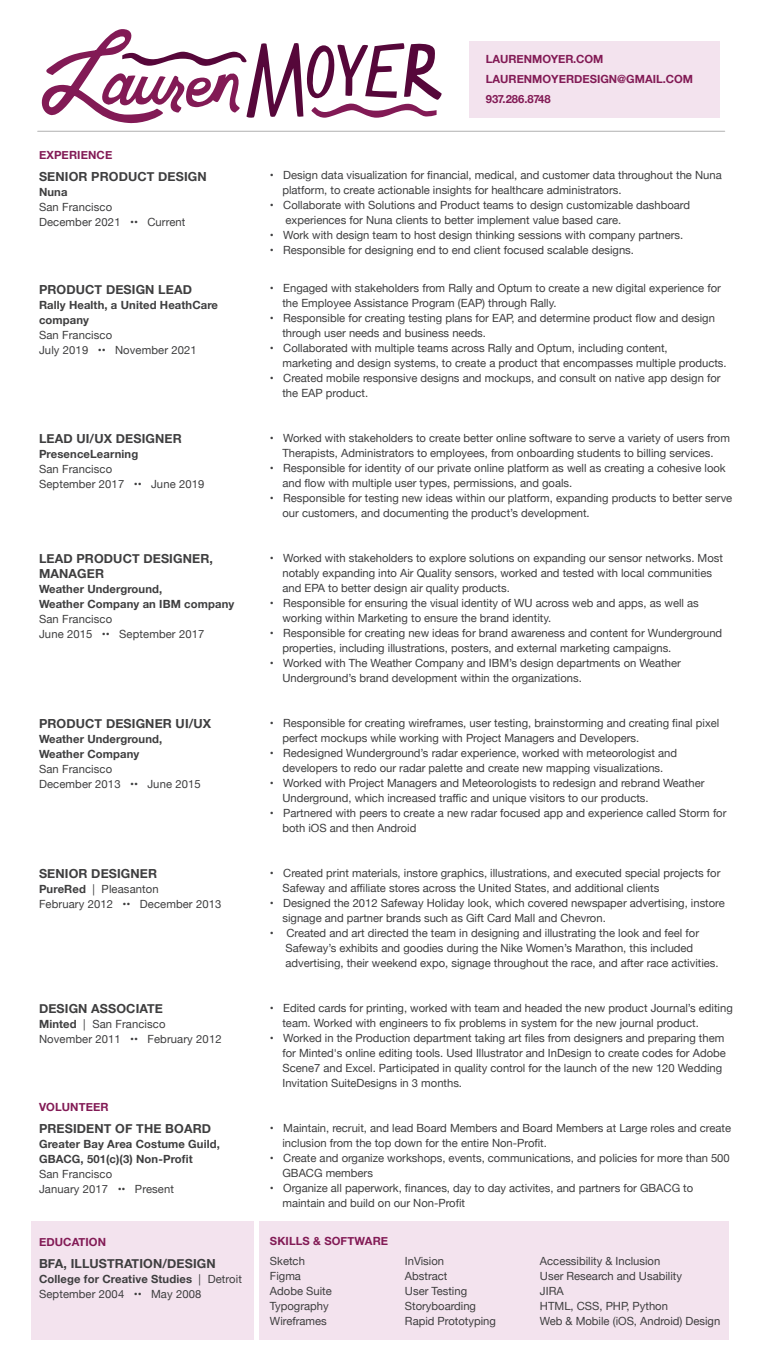
<style>
.page{position:relative;width:765px;height:1355px;background:#fff}
.page>*{position:absolute;margin:0;border:0;box-sizing:border-box;transform-origin:0 0}
.t1{font:700 12.5px/15px "Helvetica Neue";letter-spacing:.01em;color:#3e3e3f}
.t2{font:11.25px/15px "Helvetica Neue";color:#3e3e3f}
.t3{font:700 11.25px/15px "Helvetica Neue";letter-spacing:.01em;color:#3e3e3f}
.t4{font:700 11.25px/20px "Helvetica Neue";color:#821a55}
.s1{font-family:"Helvetica"}
.s2{font-weight:700}
</style>
<div class="page">
<div style="left:469px;top:41px;width:251px;height:77px;background:#f3e3ee"></div>
<div style="left:31px;top:1221px;width:223px;height:119px;background:#f3e3ee"></div>
<div style="left:260px;top:1221px;width:469px;height:119px;background:#f3e3ee"></div>
<hr style="left:38px;top:131px;width:687px;height:1px;background:#c0c0c0">
<svg style="left:41px;top:29px;width:401px;height:95px"></svg>
<p class="t4" style="left:39px;top:145px;width:75px">EXPERIENCE</p>
<p class="t1" style="left:39px;top:170px;width:169px">SENIOR PRODUCT DESIGN</p>
<p class="t3" style="left:39px;top:185px;width:30px">Nuna</p>
<p class="t2" style="left:39px;top:201px;width:148px">San Francisco<br>December 2021 <span class="s1">••</span> Current</p>
<p class="t1" style="left:39px;top:282px;width:154px">PRODUCT DESIGN LEAD</p>
<p class="t3" style="left:39px;top:298px;width:181px">Rally Health, a United HeathCare company</p>
<p class="t2" style="left:39px;top:328px;width:159px">San Francisco<br>July 2019 <span class="s1">••</span> November 2021</p>
<p class="t1" style="left:39px;top:431px;width:144px">LEAD UI/UX DESIGNER</p>
<p class="t3" style="left:39px;top:446px;width:101px">PresenceLearning</p>
<p class="t2" style="left:39px;top:462px;width:167px">San Francisco<br>September 2017 <span class="s1">••</span> June 2019</p>
<p class="t1" style="left:39px;top:551px;width:175px">LEAD PRODUCT DESIGNER,<br>MANAGER</p>
<p class="t3" style="left:39px;top:581px;width:197px">Weather Underground,<br>Weather Company an IBM company</p>
<p class="t2" style="left:39px;top:612px;width:167px">San Francisco<br>June 2015 <span class="s1">••</span> September 2017</p>
<p class="t1" style="left:39px;top:716px;width:174px">PRODUCT DESIGNER UI/UX</p>
<p class="t3" style="left:39px;top:731px;width:125px">Weather Underground,<br>Weather Company</p>
<p class="t2" style="left:39px;top:762px;width:163px">San Francisco<br>December 2013 <span class="s1">••</span> June 2015</p>
<p class="t1" style="left:39px;top:866px;width:120px">SENIOR DESIGNER</p>
<p class="t2" style="left:39px;top:882px;width:184px"><span class="s2">PureRed</span> | Pleasanton<br>February 2012 <span class="s1">••</span> December 2013</p>
<p class="t1" style="left:39px;top:1001px;width:125px">DESIGN ASSOCIATE</p>
<p class="t2" style="left:39px;top:1017px;width:184px"><span class="s2">Minted</span> | San Francisco<br>November 2011 <span class="s1">••</span> February 2012</p>
<p class="t4" style="left:39px;top:1096px;width:71px">VOLUNTEER</p>
<p class="t1" style="left:39px;top:1121px;width:174px">PRESIDENT OF THE BOARD</p>
<p class="t3" style="left:39px;top:1136px;width:182px">Greater Bay Area Costume Guild,<br>GBACG, 501(c)(3) Non-Profit</p>
<p class="t2" style="left:39px;top:1167px;width:136px">San Francisco<br>January 2017 <span class="s1">••</span> Present</p>
<p class="t4" style="left:39px;top:1231px;width:69px">EDUCATION</p>
<p class="t1" style="left:39px;top:1256px;width:178px">BFA, ILLUSTRATION/DESIGN</p>
<p class="t2" style="left:39px;top:1272px;width:204px"><span class="s2">College for Creative Studies</span> | Detroit<br>September 2004 <span class="s1">••</span> May 2008</p>
<p class="t4" style="left:486px;top:50px;width:209px">LAURENMOYER.COM<br>LAURENMOYERDESIGN@GMAIL.COM<br>937.286.8748</p>
<p class="t2" style="left:282px;top:168px;width:441px;text-indent:-12px">• Design data visualization for financial, medical, and customer data throughout the Nuna platform, to create actionable insights for healthcare administrators.</p>
<p class="t2" style="left:286px;top:198px;width:406px;text-indent:-16px">• Collaborate with Solutions and Product teams to design customizable dashboard experiences for Nuna clients to better implement value based care.</p>
<p class="t2" style="left:270px;top:228px;width:415px">• Work with design team to host design thinking sessions with company partners.</p>
<p class="t2" style="left:270px;top:243px;width:366px">• Responsible for designing end to end client focused scalable designs.</p>
<p class="t2" style="left:282px;top:281px;width:440px;text-indent:-12px">• Engaged with stakeholders from Rally and Optum to create a new digital experience for the Employee Assistance Program (EAP) through Rally.</p>
<p class="t2" style="left:282px;top:311px;width:434px;text-indent:-12px">• Responsible for creating testing plans for EAP, and determine product flow and design through user needs and business needs.</p>
<p class="t2" style="left:282px;top:341px;width:446px;text-indent:-12px">• Collaborated with multiple teams across Rally and Optum, including content,<br>marketing and design systems, to create a product that encompasses multiple products.</p>
<p class="t2" style="left:282px;top:371px;width:440px;text-indent:-12px">• Created mobile responsive designs and mockups, and consult on native app design for the EAP product.</p>
<p class="t2" style="left:270px;top:431px;width:462px;text-align:center">• Worked with stakeholders to create better online software to serve a variety of users from<br>Therapists, Administrators to employees, from onboarding students to billing services.</p>
<p class="t2" style="left:282px;top:461px;width:445px;text-indent:-12px">• Responsible for identity of our private online platform as well as creating a cohesive look and flow with multiple user types, permissions, and goals.</p>
<p class="t2" style="left:282px;top:491px;width:451px;text-indent:-12px">• Responsible for testing new ideas within our platform, expanding products to better serve our customers, and documenting the product’s development.</p>
<p class="t2" style="left:282px;top:551px;width:442px;text-indent:-12px">• Worked with stakeholders to explore solutions on expanding our sensor networks. Most notably expanding into Air Quality sensors, worked and tested with local communities and EPA to better design air quality products.</p>
<p class="t2" style="left:282px;top:596px;width:418px;text-indent:-12px">• Responsible for ensuring the visual identity of WU across web and apps, as well as working within Marketing to ensure the brand identity.</p>
<p class="t2" style="left:282px;top:626px;width:441px;text-indent:-12px">• Responsible for creating new ideas for brand awareness and content for Wunderground properties, including illustrations, posters, and external marketing campaigns.</p>
<p class="t2" style="left:282px;top:656px;width:400px;text-indent:-12px">• Worked with The Weather Company and IBM’s design departments on Weather<br>Underground’s brand development within the organizations.</p>
<p class="t2" style="left:282px;top:716px;width:438px;text-indent:-12px">• Responsible for creating wireframes, user testing, brainstorming and creating final pixel perfect mockups while working with Project Managers and Developers.</p>
<p class="t2" style="left:270px;top:746px;width:409px;text-align:center">• Redesigned Wunderground’s radar experience, worked with meteorologist and developers to redo our radar palette and create new mapping visualizations.</p>
<p class="t2" style="left:282px;top:776px;width:424px;text-indent:-12px">• Worked with Project Managers and Meteorologists to redesign and rebrand Weather<br>Underground, which increased traffic and unique visitors to our products.</p>
<p class="t2" style="left:282px;top:806px;width:446px;text-indent:-12px">• Partnered with peers to create a new radar focused app and experience called Storm for both iOS and then Android</p>
<p class="t2" style="left:282px;top:866px;width:439px;text-indent:-12px">• Created print materials, instore graphics, illustrations, and executed special projects for<br>Safeway and affiliate stores across the United States, and additional clients</p>
<p class="t2" style="left:282px;top:896px;width:444px;text-indent:-12px">• Designed the 2012 Safeway Holiday look, which covered newspaper advertising, instore signage and partner brands such as Gift Card Mall and Chevron.</p>
<p class="t2" style="left:286px;top:926px;width:435px;text-indent:-16px">• Created and art directed the team in designing and illustrating the look and feel for<br>Safeway’s exhibits and goodies during the Nike Women’s Marathon, this included advertising, their weekend expo, signage throughout the race, and after race activities.</p>
<p class="t2" style="left:282px;top:1001px;width:452px;text-indent:-12px">• Edited cards for printing, worked with team and headed the new product Journal’s editing team. Worked with engineers to fix problems in system for the new journal product.</p>
<p class="t2" style="left:282px;top:1031px;width:445px;text-indent:-12px">• Worked in the Production department taking art files from designers and preparing them for Minted's online editing tools. Used Illustrator and InDesign to create codes for Adobe Scene7 and Excel. Participated in quality control for the launch of the new 120 Wedding Invitation SuiteDesigns in 3 months.</p>
<p class="t2" style="left:282px;top:1121px;width:450px;text-indent:-12px">• Maintain, recruit, and lead Board Members and Board Members at Large roles and create inclusion from the top down for the entire Non-Profit.</p>
<p class="t2" style="left:282px;top:1151px;width:449px;text-indent:-12px">• Create and organize workshops, events, communications, and policies for more than 500<br>GBACG members</p>
<p class="t2" style="left:282px;top:1181px;width:412px;text-indent:-12px">• Organize all paperwork, finances, day to day activites, and partners for GBACG to maintain and build on our Non-Profit</p>
<p class="t4" style="left:270px;top:1230px;width:120px">SKILLS &amp; SOFTWARE</p>
<p class="t2" style="left:270px;top:1253px;width:36px">Sketch</p>
<p class="t2" style="left:405px;top:1253px;width:41px">InVision</p>
<p class="t2" style="left:540px;top:1253px;width:122px">Accessibility &amp; Inclusion</p>
<p class="t2" style="left:270px;top:1268px;width:33px">Figma</p>
<p class="t2" style="left:405px;top:1268px;width:44px">Abstract</p>
<p class="t2" style="left:540px;top:1268px;width:144px">User Research and Usability</p>
<p class="t2" style="left:270px;top:1283px;width:63px">Adobe Suite</p>
<p class="t2" style="left:405px;top:1283px;width:64px">User Testing</p>
<p class="t2" style="left:540px;top:1283px;width:25px">JIRA</p>
<p class="t2" style="left:270px;top:1298px;width:60px">Typography</p>
<p class="t2" style="left:405px;top:1298px;width:73px">Storyboarding</p>
<p class="t2" style="left:540px;top:1298px;width:129px">HTML, CSS, PHP, Python</p>
<p class="t2" style="left:270px;top:1313px;width:58px">Wireframes</p>
<p class="t2" style="left:405px;top:1313px;width:92px">Rapid Prototyping</p>
<p class="t2" style="left:540px;top:1313px;width:182px">Web &amp; Mobile (iOS, Android) Design</p>
</div>
